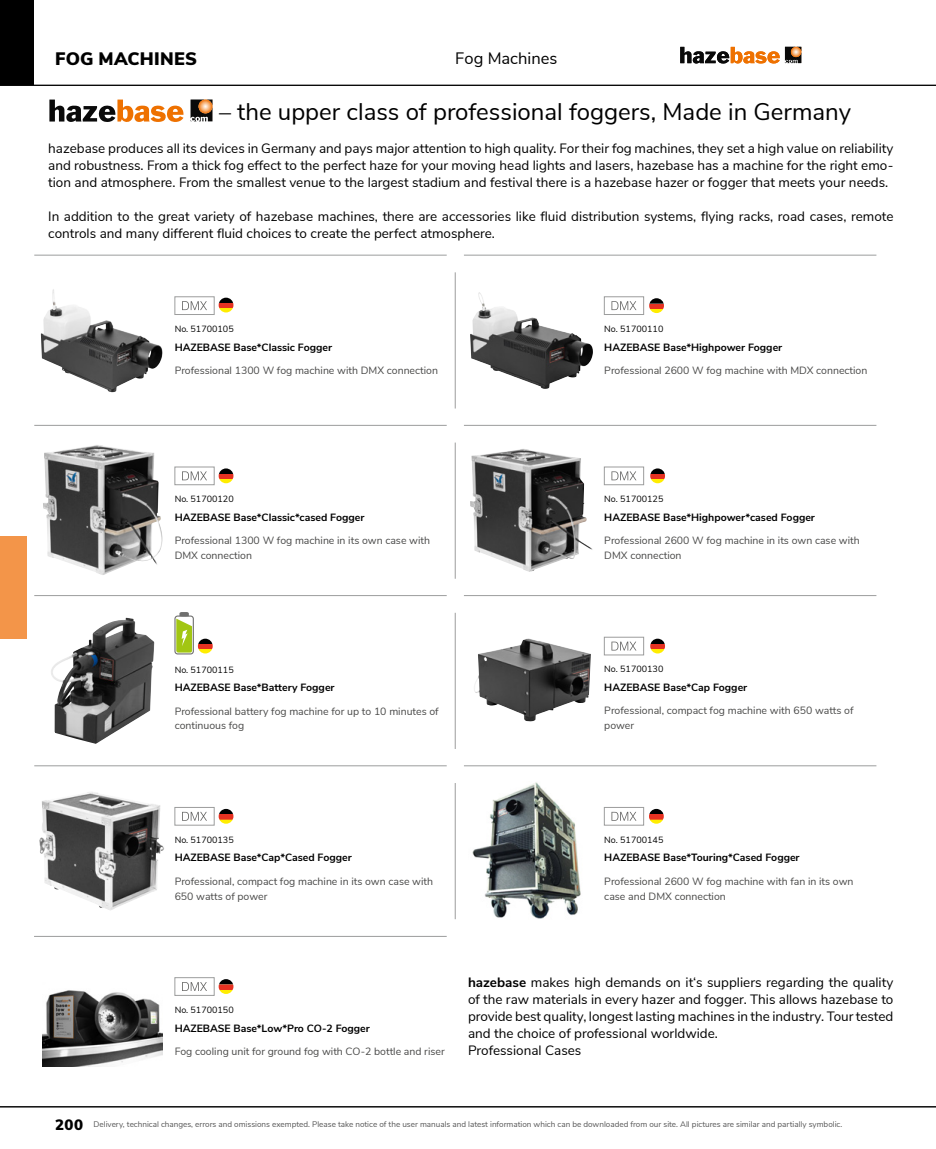
<style>
.page{position:relative;width:936px;height:1149px;background:#fff}
.page>*{position:absolute;margin:0;border:0;box-sizing:border-box;transform-origin:0 0}
.Zwischenüberschrift{font:24px "Nunito Sans";color:#000}
.Untergruppe_2{font:900 18px "Nunito Sans";letter-spacing:.015em;color:#000}
.Untergruppe_1{font:16.5px "Nunito Sans";color:#000}
.Fließtext{font:13.5px/17px "Nunito Sans";color:#000;text-align:justify}
.BROT_HEADLINE{font:10.5px/14.9px "Nunito Sans";color:#494948}
.Artikel_1spalt{font:700 10.5px "Nunito Sans";color:#000}
.ARTIKELNUMMER{font:9px "Nunito Sans";color:#000}
.t1{font:8.1px "Nunito Sans";color:#565656}
.s1{font-weight:700}
.s2{font-weight:900;font-size:15px;color:#000}
</style>
<div class="page">
<div style="left:0;top:536px;width:26px;height:102px;background:#f39549"></div>
<svg style="left:680px;top:47px;width:121px;height:16px"></svg>
<img style="left:41px;top:289px;width:122px;height:103px">
<img style="left:470px;top:292px;width:123px;height:97px">
<img style="left:43px;top:445px;width:120px;height:130px">
<img style="left:470px;top:449px;width:123px;height:122px">
<img style="left:51px;top:617px;width:103px;height:126px">
<img style="left:474px;top:638px;width:117px;height:83px">
<img style="left:39px;top:792px;width:125px;height:118px">
<img style="left:464px;top:766px;width:136px;height:153px">
<img style="left:42px;top:990px;width:120px;height:75px">
<svg style="left:49px;top:99px;width:134px;height:23px"></svg>
<svg style="left:190px;top:99px;width:23px;height:22px"></svg>
<svg style="left:219px;top:297px;width:14px;height:15px"></svg>
<svg style="left:219px;top:468px;width:14px;height:15px"></svg>
<svg style="left:198px;top:638px;width:15px;height:15px"></svg>
<svg style="left:219px;top:808px;width:14px;height:15px"></svg>
<svg style="left:219px;top:978px;width:14px;height:15px"></svg>
<svg style="left:649px;top:808px;width:14px;height:15px"></svg>
<svg style="left:650px;top:638px;width:15px;height:15px"></svg>
<svg style="left:650px;top:468px;width:15px;height:15px"></svg>
<svg style="left:649px;top:298px;width:15px;height:15px"></svg>
<div style="left:175px;top:296px;width:39px;height:18px;border:1px solid #9c9d9d"></div>
<svg style="left:182px;top:301px;width:25px;height:9px"></svg>
<div style="left:604px;top:296px;width:39px;height:18px;border:1px solid #9c9d9d"></div>
<svg style="left:611px;top:301px;width:25px;height:9px"></svg>
<div style="left:604px;top:466px;width:39px;height:19px;border:1px solid #9c9d9d"></div>
<svg style="left:611px;top:471px;width:25px;height:9px"></svg>
<div style="left:175px;top:466px;width:39px;height:19px;border:1px solid #9c9d9d"></div>
<svg style="left:182px;top:471px;width:25px;height:9px"></svg>
<div style="left:604px;top:636px;width:39px;height:19px;border:1px solid #9c9d9d"></div>
<svg style="left:611px;top:641px;width:25px;height:9px"></svg>
<div style="left:604px;top:807px;width:39px;height:18px;border:1px solid #9c9d9d"></div>
<svg style="left:611px;top:811px;width:25px;height:9px"></svg>
<div style="left:175px;top:807px;width:39px;height:18px;border:1px solid #9c9d9d"></div>
<svg style="left:182px;top:811px;width:25px;height:9px"></svg>
<div style="left:175px;top:977px;width:39px;height:18px;border:1px solid #9c9d9d"></div>
<svg style="left:182px;top:982px;width:25px;height:8px"></svg>
<div style="left:174px;top:615px;width:20px;height:39px;border:1px solid #6f6f6e;border-radius:3px"></div>
<svg style="left:176px;top:612px;width:16px;height:40px"></svg>
<hr style="left:0;top:1106px;width:935px;height:1px;background:#000">
<hr style="left:455px;top:272px;width:1px;height:136px;background:#9c9d9d">
<hr style="left:34px;top:255px;width:412px;height:1px;background:#9c9d9d">
<hr style="left:464px;top:255px;width:412px;height:1px;background:#9c9d9d">
<hr style="left:455px;top:442px;width:1px;height:136px;background:#9c9d9d">
<hr style="left:455px;top:782px;width:1px;height:136px;background:#9c9d9d">
<hr style="left:455px;top:612px;width:1px;height:136px;background:#9c9d9d">
<hr style="left:34px;top:425px;width:412px;height:1px;background:#9c9d9d">
<hr style="left:464px;top:425px;width:412px;height:1px;background:#9c9d9d">
<hr style="left:34px;top:595px;width:412px;height:1px;background:#9c9d9d">
<hr style="left:464px;top:595px;width:412px;height:1px;background:#9c9d9d">
<hr style="left:34px;top:765px;width:412px;height:1px;background:#9c9d9d">
<hr style="left:464px;top:765px;width:412px;height:1px;background:#9c9d9d">
<hr style="left:34px;top:935px;width:412px;height:1px;background:#9c9d9d">
<hr style="left:0;top:85px;width:935px;height:1px;background:#000">
<div style="left:0;top:0;width:34px;height:85px;background:#000"></div>
<p class="Untergruppe_2" style="left:55px;top:45px;width:143px">FOG MACHINES</p>
<p class="Untergruppe_1" style="left:455px;top:46px;width:104px">Fog Machines</p>
<p class="Zwischenüberschrift" style="left:219px;top:94px;width:633px">– the upper class of professional foggers, Made in Germany</p>
<p class="Fließtext" style="left:48px;top:139px;width:846px">hazebase produces all its devices in Germany and pays major attention to high quality. For their fog machines, they set a high value on reliability and robustness. From a thick fog effect to the perfect haze for your moving head lights and lasers, hazebase has a machine for the right emo&shy;tion and atmosphere. From the smallest venue to the largest stadium and festival there is a hazebase hazer or fogger that meets your needs.</p>
<p class="Fließtext" style="left:48px;top:207px;width:846px">In addition to the great variety of hazebase machines, there are accessories like fluid distribution systems, flying racks, road cases, remote controls and many different fluid choices to create the perfect atmosphere.</p>
<p class="ARTIKELNUMMER" style="left:175px;top:322px;width:61px">No. 51700105</p>
<p class="Artikel_1spalt" style="left:175px;top:339px;width:159px">HAZEBASE Base*Classic Fogger</p>
<p class="BROT_HEADLINE" style="left:175px;top:362px;width:265px">Professional 1300 W fog machine with DMX connection</p>
<p class="ARTIKELNUMMER" style="left:604px;top:322px;width:61px">No. 51700110</p>
<p class="Artikel_1spalt" style="left:604px;top:339px;width:179px">HAZEBASE Base*Highpower Fogger</p>
<p class="BROT_HEADLINE" style="left:604px;top:362px;width:264px">Professional 2600 W fog machine with MDX connection</p>
<p class="ARTIKELNUMMER" style="left:175px;top:492px;width:61px">No. 51700120</p>
<p class="Artikel_1spalt" style="left:175px;top:509px;width:191px">HAZEBASE Base*Classic*cased Fogger</p>
<p class="BROT_HEADLINE" style="left:175px;top:532px;width:257px">Professional 1300 W fog machine in its own case with<br>DMX connection</p>
<p class="ARTIKELNUMMER" style="left:604px;top:492px;width:61px">No. 51700125</p>
<p class="Artikel_1spalt" style="left:604px;top:509px;width:212px">HAZEBASE Base*Highpower*cased Fogger</p>
<p class="BROT_HEADLINE" style="left:604px;top:532px;width:257px">Professional 2600 W fog machine in its own case with<br>DMX connection</p>
<p class="ARTIKELNUMMER" style="left:175px;top:662px;width:61px">No. 51700115</p>
<p class="Artikel_1spalt" style="left:175px;top:679px;width:161px">HAZEBASE Base*Battery Fogger</p>
<p class="BROT_HEADLINE" style="left:175px;top:702px;width:265px">Professional battery fog machine for up to 10 minutes of continuous fog</p>
<p class="ARTIKELNUMMER" style="left:604px;top:662px;width:61px">No. 51700130</p>
<p class="Artikel_1spalt" style="left:604px;top:679px;width:144px">HAZEBASE Base*Cap Fogger</p>
<p class="BROT_HEADLINE" style="left:604px;top:702px;width:251px">Professional, compact fog machine with 650 watts of power</p>
<p class="ARTIKELNUMMER" style="left:175px;top:832px;width:61px">No. 51700135</p>
<p class="Artikel_1spalt" style="left:175px;top:849px;width:179px">HAZEBASE Base*Cap*Cased Fogger</p>
<p class="BROT_HEADLINE" style="left:175px;top:872px;width:260px">Professional, compact fog machine in its own case with<br>650 watts of power</p>
<p class="ARTIKELNUMMER" style="left:604px;top:832px;width:61px">No. 51700145</p>
<p class="Artikel_1spalt" style="left:604px;top:849px;width:197px">HAZEBASE Base*Touring*Cased Fogger</p>
<p class="BROT_HEADLINE" style="left:604px;top:872px;width:251px">Professional 2600 W fog machine with fan in its own case and DMX connection</p>
<p class="ARTIKELNUMMER" style="left:175px;top:1003px;width:61px">No. 51700150</p>
<p class="Artikel_1spalt" style="left:175px;top:1020px;width:197px">HAZEBASE Base*Low*Pro CO-2 Fogger</p>
<p class="BROT_HEADLINE" style="left:175px;top:1043px;width:271px">Fog cooling unit for ground fog with CO-2 bottle and riser</p>
<p class="Fließtext" style="left:468px;top:972px;width:427px"><span class="s1">hazebase</span> makes high demands on it‘s suppliers regarding the quality of the raw materials in every hazer and fogger. This allows hazebase to provide best quality, longest lasting machines in the industry. Tour tested and the choice of professional worldwide.</p>
<p class="Fließtext" style="left:468px;top:1040px;width:115px">Professional Cases</p>
<p class="t1" style="left:55px;top:1118px;width:788px"><span class="s2">200</span> Delivery, technical changes, errors and omissions exempted. Please take notice of the user manuals and latest information which can be downloaded from our site. All pictures are similar and partially symbolic.</p>
</div>
